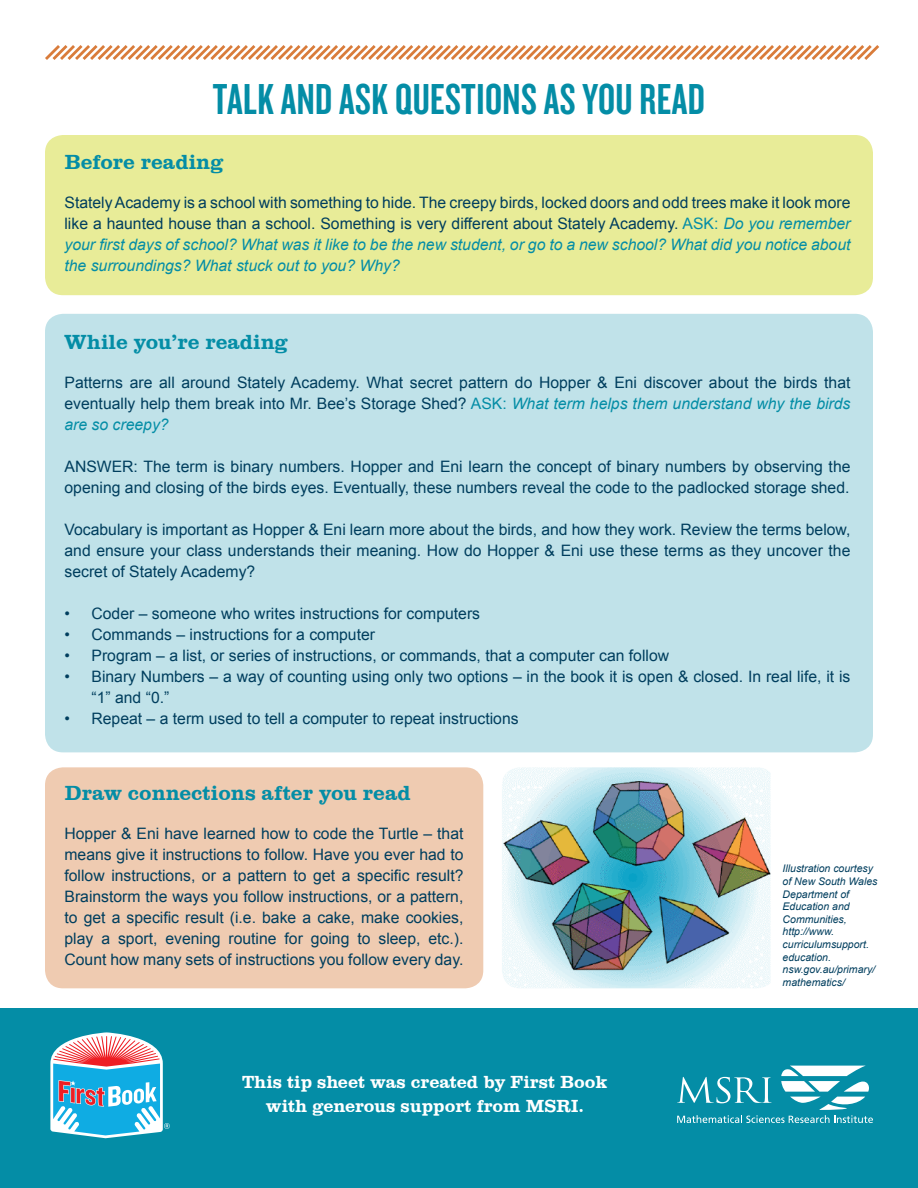
<style>
.page{position:relative;width:918px;height:1188px;background:#fff}
.page>*{position:absolute;margin:0;border:0;box-sizing:border-box;transform-origin:0 0}
.t1{font:45px "Knockout 48 Featherweight";letter-spacing:.01em;color:#048da6}
.t2{font:21px "Clarendon";color:#048da6}
.t3{font:18px/24px "Clarendon";color:#fff;text-align:center}
.t4{font:15.75px/21px "Arial";color:#003e5e;text-align:justify}
.t5{font:italic 10.5px/12.6px "Arial";color:#003e5e}
.s1{color:#048da6}
.s2{font-style:italic;color:#048da6}
</style>
<div class="page">
<div style="left:0;top:1008px;width:918px;height:180px;background:#048da6"></div>
<svg style="left:50px;top:1032px;width:120px;height:106px;background:#75afca"></svg>
<svg style="left:677px;top:1066px;width:196px;height:57px"></svg>
<div style="left:45px;top:314px;width:828px;height:438px;background:#c0e2e9;border-radius:18px"></div>
<div style="left:45px;top:767px;width:438px;height:221px;background:#efcbb1;border-radius:18px"></div>
<div style="left:45px;top:135px;width:828px;height:160px;background:#e8ec98;border-radius:18px"></div>
<svg style="left:45px;top:45px;width:834px;height:15px"></svg>
<img style="left:502px;top:767px;width:269px;height:221px">
<p class="t1" style="left:213px;top:72px;width:494px">TALK AND ASK QUESTIONS AS YOU READ</p>
<p class="t2" style="left:64px;top:150px;width:160px">Before reading</p>
<p class="t4" style="left:64px;top:192px;width:788px">Stately Academy is a school with something to hide. The creepy birds, locked doors and odd trees make it look more like a haunted house than a school. Something is very different about Stately Academy. <span class="s1">ASK:</span> <span class="s2">Do you remember your first days of school? What was it like to be the new student, or go to a new school? What did you notice about the surroundings? What stuck out to you? Why?</span></p>
<p class="t2" style="left:64px;top:330px;width:225px">While you’re reading</p>
<p class="t4" style="left:64px;top:372px;width:787px">Patterns are all around Stately Academy. What secret pattern do Hopper &amp; Eni discover about the birds that eventually help them break into Mr. Bee’s Storage Shed? <span class="s1">ASK:</span> <span class="s2">What term helps them understand why the birds are so creepy?</span></p>
<p class="t4" style="left:64px;top:456px;width:788px">ANSWER: The term is binary numbers. Hopper and Eni learn the concept of binary numbers by observing the opening and closing of the birds eyes. Eventually, these numbers reveal the code to the padlocked storage shed.</p>
<p class="t4" style="left:64px;top:519px;width:788px">Vocabulary is important as Hopper &amp; Eni learn more about the birds, and how they work. Review the terms below, and ensure your class understands their meaning. How do Hopper &amp; Eni use these terms as they uncover the secret of Stately Academy?</p>
<p class="t4" style="left:64px;top:603px;width:417px">• Coder – someone who writes instructions for computers</p>
<p class="t4" style="left:64px;top:624px;width:312px">• Commands – instructions for a computer</p>
<p class="t4" style="left:64px;top:645px;width:606px">• Program – a list, or series of instructions, or commands, that a computer can follow</p>
<p class="t4" style="left:92px;top:666px;width:761px;text-indent:-27px">• Binary Numbers – a way of counting using only two options – in the book it is open &amp; closed. In real life, it is “1” and “0.”</p>
<p class="t4" style="left:64px;top:708px;width:456px">• Repeat – a term used to tell a computer to repeat instructions</p>
<p class="t2" style="left:64px;top:781px;width:348px">Draw connections after you read</p>
<p class="t4" style="left:64px;top:823px;width:401px">Hopper &amp; Eni have learned how to code the Turtle – that means give it instructions to follow. Have you ever had to follow instructions, or a pattern to get a specific result?<br>Brainstorm the ways you follow instructions, or a pattern, to get a specific result (i.e. bake a cake, make cookies, play a sport, evening routine for going to sleep, etc.).<br>Count how many sets of instructions you follow every day.</p>
<p class="t3" style="left:242px;top:1070px;width:367px">This tip sheet was created by First Book with generous support from MSRI.</p>
<p class="t5" style="left:783px;top:863px;width:96px">Illustration courtesy of New South Wales</p>
<p class="t5" style="left:783px;top:888px;width:69px;text-align:justify">Department of Education and Communities,</p>
<p class="t5" style="left:783px;top:926px;width:88px">http://www. curriculumsupport. education.</p>
<p class="t5" style="left:783px;top:963px;width:94px">nsw.gov.au/primary/ mathematics/</p>
</div>
